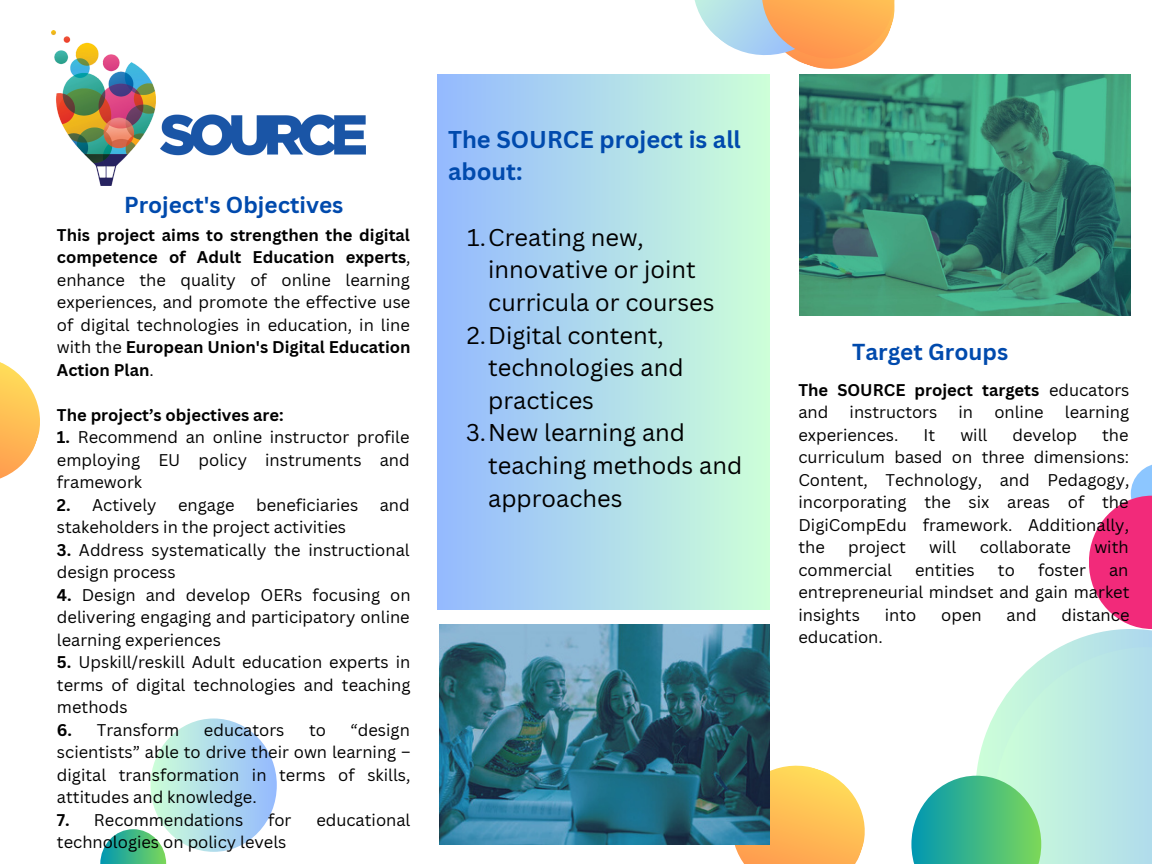
<style>
.page{position:relative;width:1152px;height:864px;background:#fff}
.page>*{position:absolute;margin:0;border:0;box-sizing:border-box;transform-origin:0 0}
.t1{font:23.7px/32.7px "Canva Sans";color:#000}
.t2{font:700 23.7px/32.7px "Canva Sans";color:#004aad}
.t3{font:700 22.5px "Canva Sans";color:#004aad}
.t4{font:16.5px/22.5px "Canva Sans";color:#000;text-align:justify}
.t5{font:700 16.5px/22.5px "Canva Sans";color:#000}
.s1{font-weight:700}
.s2{font-weight:400}
</style>
<div class="page">
<svg style="left:1131px;top:464px;width:21px;height:32px"></svg>
<div style="left:151px;top:719px;width:126px;height:133px;background:linear-gradient(to right,#ccfed8,#97bbfe);border-radius:50%"></div>
<svg style="left:975px;top:629px;width:177px;height:147px"></svg>
<svg style="left:1089px;top:496px;width:63px;height:133px;fill:#f22a7a"></svg>
<svg style="left:100px;top:829px;width:66px;height:35px"></svg>
<svg style="left:0;top:362px;width:40px;height:117px"></svg>
<svg style="left:993px;top:647px;width:159px;height:217px;background:#c0ebe5"></svg>
<svg style="left:724px;top:765px;width:141px;height:99px;background:#fec76d"></svg>
<img style="left:440px;top:625px;width:330px;height:219px">
<img style="left:800px;top:74px;width:330px;height:242px">
<svg style="left:911px;top:776px;width:130px;height:88px;background:#5ac297"></svg>
<div style="left:437px;top:74px;width:332px;height:536px;background:linear-gradient(to right,#94b9ff,#cdffd8)"></div>
<svg style="left:683px;top:0;width:219px;height:77px"></svg>
<img style="left:51px;top:30px;width:314px;height:155px">
<p class="t3" style="left:124px;top:189px;width:221px">Project's Objectives</p>
<p class="t4" style="left:57px;top:223px;width:355px"><span class="s1">This project aims to strengthen the digital competence of Adult Education experts</span>, enhance the quality of online learning experiences, and promote the effective use of digital technologies in education, in line with the <span class="s1">European Union's Digital Education Action Plan</span>.</p>
<p class="t5" style="left:57px;top:403px;width:228px">The project’s objectives are:</p>
<p class="t4" style="left:57px;top:426px;width:354px"><span class="s1">1.</span> Recommend an online instructor profile employing EU policy instruments and framework</p>
<p class="t4" style="left:57px;top:493px;width:101px"><span class="s1">2.</span> Actively</p>
<p class="t4" style="left:178px;top:493px;width:58px">engage</p>
<p class="t4" style="left:256px;top:493px;width:104px">beneficiaries</p>
<p class="t4" style="left:380px;top:493px;width:32px">and</p>
<p class="t4" style="left:57px;top:516px;width:291px">stakeholders in the project activities</p>
<p class="t4" style="left:57px;top:538px;width:354px"><span class="s1">3.</span> Address systematically the instructional design process</p>
<p class="t4" style="left:57px;top:583px;width:355px"><span class="s1">4.</span> Design and develop OERs focusing on delivering engaging and participatory online learning experiences</p>
<p class="t4" style="left:57px;top:651px;width:355px"><span class="s1">5.</span> Upskill/reskill Adult education experts in terms of digital technologies and teaching methods</p>
<p class="t4" style="left:57px;top:718px;width:124px"><span class="s1">6.</span> Transform</p>
<p class="t4" style="left:204px;top:718px;width:82px">educators</p>
<p class="t4" style="left:309px;top:718px;width:18px">to</p>
<p class="t4" style="left:57px;top:718px;width:355px;text-indent:294px">“design scientists” able to drive their own learning – digital transformation in terms of skills, attitudes and knowledge.</p>
<p class="t4" style="left:57px;top:808px;width:188px"><span class="s1">7.</span> Recommendations</p>
<p class="t4" style="left:268px;top:808px;width:25px">for</p>
<p class="t4" style="left:316px;top:808px;width:96px">educational</p>
<p class="t4" style="left:57px;top:831px;width:231px">technologies on policy levels</p>
<p class="t2" style="left:448px;top:122px;width:294px">The SOURCE project is all about:</p>
<p class="t1" style="left:488px;top:220px;width:228px;text-indent:-21px">1.Creating new, innovative or joint curricula or courses</p>
<p class="t1" style="left:488px;top:318px;width:197px;text-indent:-22px">2.Digital content, technologies and practices</p>
<p class="t1" style="left:488px;top:416px;width:255px;text-indent:-22px">3.New learning and teaching methods and approaches</p>
<p class="t3" style="left:852px;top:336px;width:157px">Target Groups</p>
<p class="t5" style="left:798px;top:378px;width:333px">The SOURCE project targets <span class="s2">educators and</span></p>
<p class="t4" style="left:850px;top:400px;width:89px">instructors</p>
<p class="t4" style="left:959px;top:400px;width:16px">in</p>
<p class="t4" style="left:994px;top:400px;width:51px">online</p>
<p class="t4" style="left:1065px;top:400px;width:66px">learning</p>
<p class="t4" style="left:798px;top:423px;width:101px">experiences.</p>
<p class="t4" style="left:923px;top:423px;width:13px">It</p>
<p class="t4" style="left:960px;top:423px;width:28px">will</p>
<p class="t4" style="left:1012px;top:423px;width:66px">develop</p>
<p class="t4" style="left:798px;top:423px;width:333px;text-indent:304px">the curriculum based on three dimensions:<br>Content, Technology, and Pedagogy, incorporating the six areas of the DigiCompEdu framework. Additionally, the</p>
<p class="t4" style="left:848px;top:535px;width:59px">project</p>
<p class="t4" style="left:929px;top:535px;width:28px">will</p>
<p class="t4" style="left:980px;top:535px;width:93px">collaborate</p>
<p class="t4" style="left:1094px;top:535px;width:36px">with</p>
<p class="t4" style="left:798px;top:558px;width:95px">commercial</p>
<p class="t4" style="left:915px;top:558px;width:61px">entities</p>
<p class="t4" style="left:998px;top:558px;width:18px">to</p>
<p class="t4" style="left:1038px;top:558px;width:49px">foster</p>
<p class="t4" style="left:798px;top:558px;width:333px;text-indent:311px">an entrepreneurial mindset and gain market insights</p>
<p class="t4" style="left:885px;top:603px;width:33px">into</p>
<p class="t4" style="left:941px;top:603px;width:42px">open</p>
<p class="t4" style="left:1007px;top:603px;width:32px">and</p>
<p class="t4" style="left:1061px;top:603px;width:70px">distance</p>
<p class="t4" style="left:798px;top:625px;width:86px">education.</p>
</div>
